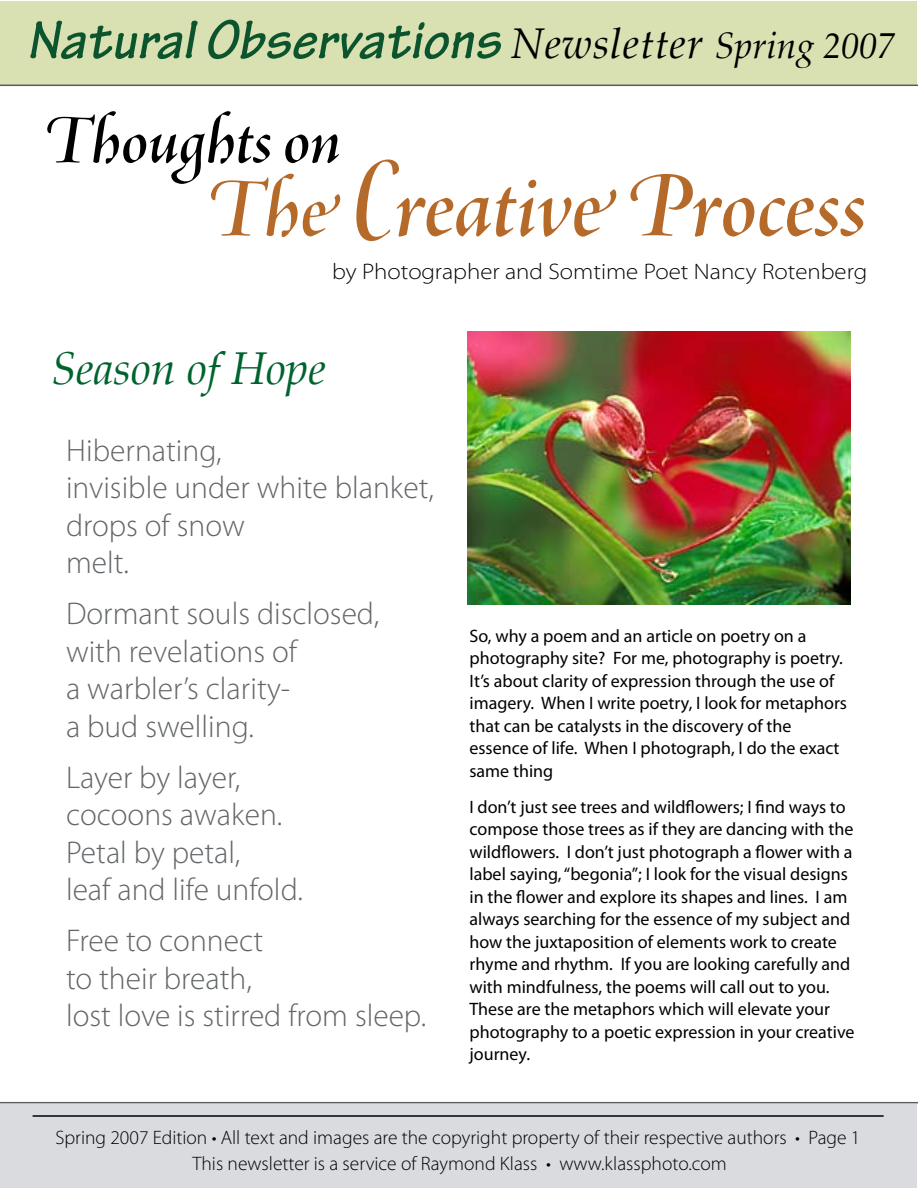
<style>
.page{position:relative;width:918px;height:1188px;background:#fff}
.page>*{position:absolute;margin:0;border:0;box-sizing:border-box;transform-origin:0 0}
.t1{font:97.5px "Adobe Jenson Pro Semibold It Disp";letter-spacing:-.01em;color:#b56a2a}
.t2{font:72px "Adobe Jenson Pro Semibold It Disp";color:#000}
.t3{font:italic 700 57px "Tekton Pro";letter-spacing:.01em;color:#0c542e}
.t4{font:italic 45px "Palatino";color:#00632f}
.t5{font:300 31.5px/37.5px "Myriad Pro";color:#636669}
.t6{font:300 semi-expanded 22.5px "Myriad Pro";color:#000}
.t7{font:300 19.5px/25.5px "Myriad Pro";color:#000}
.t8{font:18px/22.5px "Myriad Pro";color:#000}
.s1{font-family:"Palatino";font-weight:400;font-size:42px;color:#000}
.s2{font-family:"Palatino";font-weight:400;font-size:36px;color:#000}
.s3{font-size:87px}
</style>
<div class="page">
<div style="left:1px;top:1104px;width:916px;height:84px;background:#d9dbdf"></div>
<hr style="left:33px;top:1115px;width:851px;height:2px;background:#000">
<div style="left:1px;top:1px;width:916px;height:83px;background:#d9e0b2"></div>
<hr style="left:0;top:85px;width:918px;height:1px;background:#595c5f">
<hr style="left:0;top:1102px;width:918px;height:1px;background:#595c5f">
<img style="left:467px;top:331px;width:383px;height:274px">
<h3 class="t3" style="left:27px;top:7px;width:870px">Natural Observations <span class="s1">Newsletter</span> <span class="s2">Spring 2007</span></h3>
<h2 class="t2" style="left:43px;top:100px;width:299px">Thoughts on</h2>
<h1 class="t1" style="left:206px;top:151px;width:662px"><span class="s3">The</span> Creative Process</h1>
<p class="t6" style="left:332px;top:259px;width:537px">by Photographer and Somtime Poet Nancy Rotenberg</p>
<h3 class="t4" style="left:51px;top:333px;width:276px">Season of Hope</h3>
<h3 class="t5" style="left:66px;top:431px;width:370px">Hibernating,<br>invisible under white blanket, drops of snow<br>melt.</h3>
<h3 class="t5" style="left:66px;top:595px;width:315px">Dormant souls disclosed, with revelations of<br>a warbler’s clarity-<br>a bud swelling.</h3>
<h3 class="t5" style="left:66px;top:758px;width:238px">Layer by layer, cocoons awaken.<br>Petal by petal,<br>leaf and life unfold.</h3>
<h3 class="t5" style="left:66px;top:922px;width:362px">Free to connect<br>to their breath,<br>lost love is stirred from sleep.</h3>
<p class="t8" style="left:470px;top:624px;width:379px">So, why a poem and an article on poetry on a photography site? For me, photography is poetry.<br>It’s about clarity of expression through the use of imagery. When I write poetry, I look for metaphors that can be catalysts in the discovery of the essence of life. When I photograph, I do the exact same thing</p>
<p class="t8" style="left:470px;top:795px;width:387px">I don’t just see trees and wildflowers; I find ways to compose those trees as if they are dancing with the wildflowers. I don’t just photograph a flower with a label saying, “begonia”; I look for the visual designs in the flower and explore its shapes and lines. I am always searching for the essence of my subject and how the juxtaposition of elements work to create rhyme and rhythm. If you are looking carefully and with mindfulness, the poems will call out to you.<br>These are the metaphors which will elevate your photography to a poetic expression in your creative journey.</p>
<p class="t7" style="left:193px;top:1125px;width:656px;text-indent:-137px">Spring 2007 Edition • All text and images are the copyright property of their respective authors • Page<br>This newsletter is a service of Raymond Klass • www.klassphoto.com</p>
</div>
